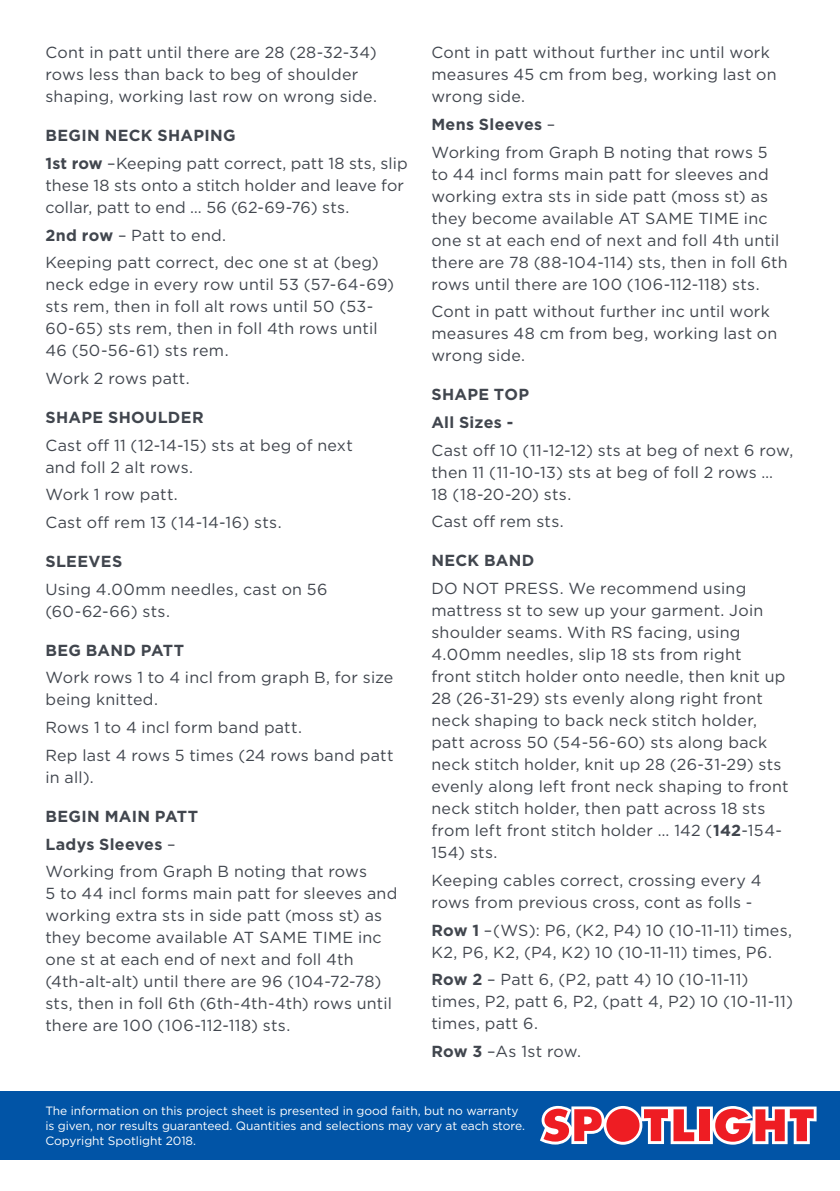
<style>
.page{position:relative;width:840px;height:1191px;background:#fff}
.page>*{position:absolute;margin:0;border:0;box-sizing:border-box;transform-origin:0 0}
.PROJECT_COPY{font:16px/22px "Gotham";letter-spacing:.015em;color:#41464e}
.SUBHEAD{font:700 16px "Gotham";letter-spacing:.02em;color:#41464e}
.PROJECT_COPY-2{font:700 16px "Gotham";letter-spacing:.015em;color:#41464e}
.t1{font:12px/15px "Gotham";letter-spacing:-.005em;color:#fff}
.s1{font-weight:700}
.s2{font-weight:400}
</style>
<div class="page">
<div style="left:0;top:1090px;width:839px;height:69px;background:#0154a6"></div>
<svg style="left:540px;top:1106px;width:276px;height:38px;background:#c77183"></svg>
<p class="PROJECT_COPY" style="left:45px;top:41px;width:333px">Cont in patt until there are 28 (28-32-34) rows less than back to beg of shoulder shaping, working last row on wrong side.</p>
<p class="SUBHEAD" style="left:45px;top:125px;width:192px">BEGIN NECK SHAPING</p>
<p class="PROJECT_COPY" style="left:45px;top:152px;width:363px"><span class="s1">1st row</span> –Keeping patt correct, patt 18 sts, slip these 18 sts onto a stitch holder and leave for collar, patt to end … 56 (62-69-76) sts.</p>
<p class="PROJECT_COPY" style="left:45px;top:224px;width:182px"><span class="s1">2nd row</span> – Patt to end.</p>
<p class="PROJECT_COPY" style="left:45px;top:251px;width:350px">Keeping patt correct, dec one st at (beg) neck edge in every row until 53 (57-64-69) sts rem, then in foll alt rows until 50 (53- 60-65) sts rem, then in foll 4th rows until 46 (50-56-61) sts rem.</p>
<p class="PROJECT_COPY" style="left:45px;top:367px;width:146px">Work 2 rows patt.</p>
<p class="SUBHEAD" style="left:45px;top:407px;width:160px">SHAPE SHOULDER</p>
<p class="PROJECT_COPY" style="left:45px;top:434px;width:309px">Cast off 11 (12-14-15) sts at beg of next and foll 2 alt rows.</p>
<p class="PROJECT_COPY" style="left:45px;top:483px;width:134px">Work 1 row patt.</p>
<p class="PROJECT_COPY" style="left:45px;top:511px;width:237px">Cast off rem 13 (14-14-16) sts.</p>
<p class="SUBHEAD" style="left:45px;top:551px;width:78px">SLEEVES</p>
<p class="PROJECT_COPY" style="left:45px;top:578px;width:283px">Using 4.00mm needles, cast on 56 (60-62-66) sts.</p>
<p class="SUBHEAD" style="left:45px;top:639px;width:140px">BEG BAND PATT</p>
<p class="PROJECT_COPY" style="left:45px;top:666px;width:349px">Work rows 1 to 4 incl from graph B, for size being knitted.</p>
<p class="PROJECT_COPY" style="left:45px;top:716px;width:258px">Rows 1 to 4 incl form band patt.</p>
<p class="PROJECT_COPY" style="left:45px;top:744px;width:349px">Rep last 4 rows 5 times (24 rows band patt in all).</p>
<p class="SUBHEAD" style="left:45px;top:805px;width:154px">BEGIN MAIN PATT</p>
<p class="PROJECT_COPY-2" style="left:45px;top:833px;width:132px">Ladys Sleeves <span class="s2">–</span></p>
<p class="PROJECT_COPY" style="left:45px;top:860px;width:353px">Working from Graph B noting that rows<br>5 to 44 incl forms main patt for sleeves and working extra sts in side patt (moss st) as they become available AT SAME TIME inc one st at each end of next and foll 4th (4th-alt-alt) until there are 96 (104-72-78) sts, then in foll 6th (6th-4th-4th) rows until there are 100 (106-112-118) sts.</p>
<p class="PROJECT_COPY" style="left:431px;top:41px;width:347px">Cont in patt without further inc until work measures 45 cm from beg, working last on wrong side.</p>
<p class="PROJECT_COPY-2" style="left:431px;top:114px;width:125px">Mens Sleeves <span class="s2">–</span></p>
<p class="PROJECT_COPY" style="left:431px;top:140px;width:357px">Working from Graph B noting that rows 5 to 44 incl forms main patt for sleeves and working extra sts in side patt (moss st) as they become available AT SAME TIME inc one st at each end of next and foll 4th until there are 78 (88-104-114) sts, then in foll 6th rows until there are 100 (106-112-118) sts.</p>
<p class="PROJECT_COPY" style="left:431px;top:300px;width:347px">Cont in patt without further inc until work measures 48 cm from beg, working last on wrong side.</p>
<p class="SUBHEAD" style="left:431px;top:384px;width:99px">SHAPE TOP</p>
<p class="PROJECT_COPY-2" style="left:431px;top:412px;width:83px">All Sizes -</p>
<p class="PROJECT_COPY" style="left:431px;top:439px;width:363px">Cast off 10 (11-12-12) sts at beg of next 6 row, then 11 (11-10-13) sts at beg of foll 2 rows …<br>18 (18-20-20) sts.</p>
<p class="PROJECT_COPY" style="left:431px;top:510px;width:134px">Cast off rem sts.</p>
<p class="SUBHEAD" style="left:431px;top:550px;width:104px">NECK BAND</p>
<p class="PROJECT_COPY" style="left:431px;top:577px;width:358px">DO NOT PRESS. We recommend using mattress st to sew up your garment. Join shoulder seams. With RS facing, using 4.00mm needles, slip 18 sts from right<br>front stitch holder onto needle, then knit up 28 (26-31-29) sts evenly along right front neck shaping to back neck stitch holder, patt across 50 (54-56-60) sts along back neck stitch holder, knit up 28 (26-31-29) sts evenly along left front neck shaping to front neck stitch holder, then patt across 18 sts from left front stitch holder … 142 (<span class="s1">142</span>-154- 154) sts.</p>
<p class="PROJECT_COPY" style="left:431px;top:869px;width:331px">Keeping cables correct, crossing every 4 rows from previous cross, cont as folls -</p>
<p class="PROJECT_COPY" style="left:431px;top:918px;width:362px"><span class="s1">Row 1</span> –(WS): P6, (K2, P4) 10 (10-11-11) times,<br>K2, P6, K2, (P4, K2) 10 (10-11-11) times, P6.</p>
<p class="PROJECT_COPY" style="left:431px;top:968px;width:363px"><span class="s1">Row 2</span> – Patt 6, (P2, patt 4) 10 (10-11-11) times, P2, patt 6, P2, (patt 4, P2) 10 (10-11-11) times, patt 6.</p>
<p class="PROJECT_COPY" style="left:431px;top:1040px;width:151px"><span class="s1">Row 3</span> –As 1st row.</p>
<p class="t1" style="left:45px;top:1103px;width:481px">The information on this project sheet is presented in good faith, but no warranty is given, nor results guaranteed. Quantities and selections may vary at each store.<br>Copyright Spotlight 2018.</p>
</div>
